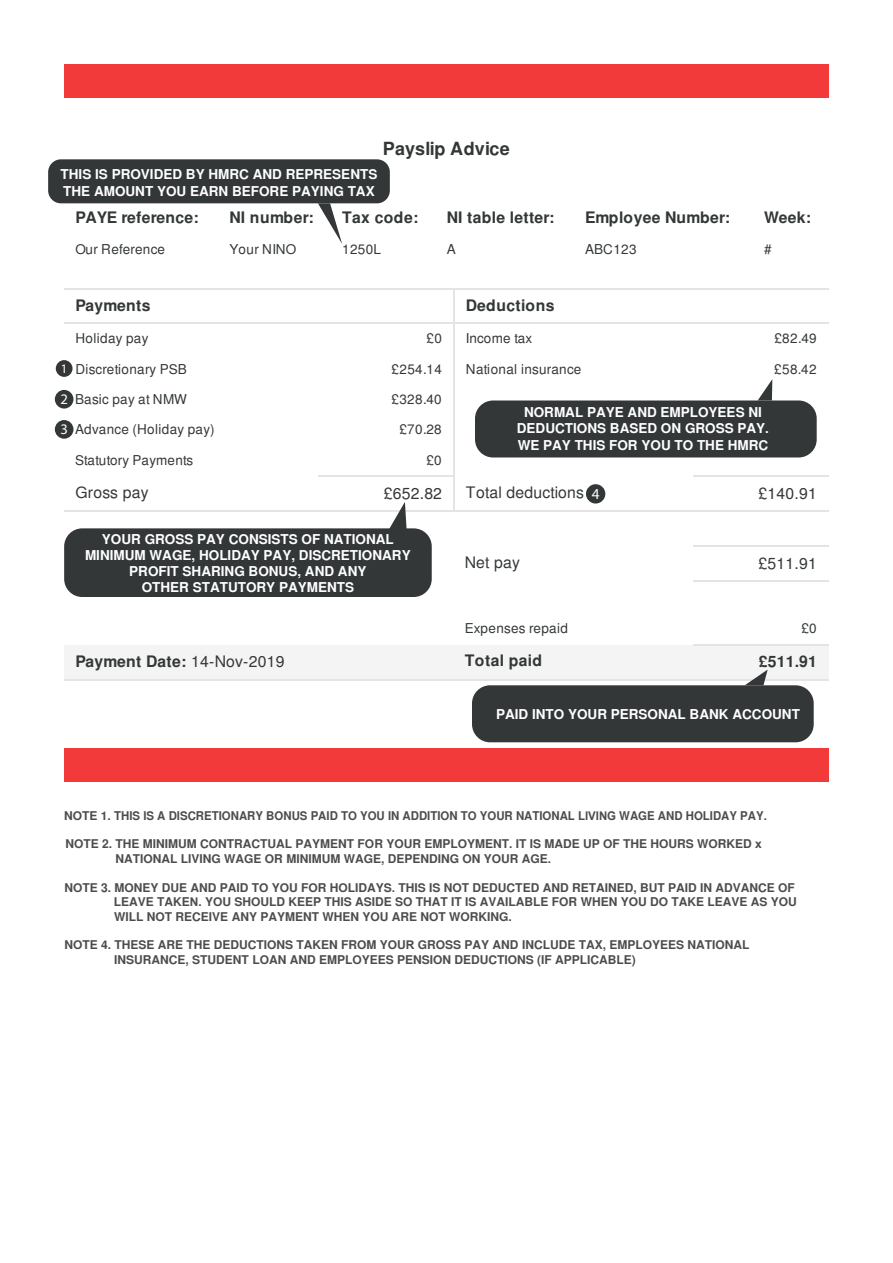
<style>
.page{position:relative;width:893px;height:1263px;background:#fff}
.page>*{position:absolute;margin:0;border:0;box-sizing:border-box;transform-origin:0 0}
.t1{font:700 18px "Nimbus San L";letter-spacing:.005em;color:#333738}
.t2{font:700 15.75px "Nimbus San L";letter-spacing:.015em;color:#333738}
.t3{font:15.75px "Nimbus San L";letter-spacing:.015em;color:#333738}
.t4{font:15.15px "Myriad Pro";color:#fff}
.t5{font:14.7px/30.2px "Myriad Pro";color:#fff}
.t6{font:700 13.5px/16.2px "Nimbus San L";color:#fff;text-align:center}
.t7{font:13.5px "Nimbus San L";letter-spacing:.025em;color:#333738}
.t8{font:13.5px "Nimbus San L";color:#333738}
.t9{font:13.05px "Myriad Pro";color:#fff}
.t10{font:700 12px/14.4px "Nimbus San L";color:#4e4b4c}
.s1{font-weight:400}
.s2{font-family:"Arial"}
</style>
<div class="page">
<div style="left:64px;top:64px;width:764px;height:34px;background:#f23a3b"></div>
<div style="left:64px;top:645px;width:389px;height:35px;background:#f5f4f5"></div>
<div style="left:453px;top:645px;width:240px;height:35px;background:#f5f4f5"></div>
<div style="left:693px;top:645px;width:135px;height:35px;background:#f5f4f5"></div>
<div style="left:64px;top:748px;width:764px;height:34px;background:#f23a3b"></div>
<hr style="left:64px;top:288px;width:390px;height:1px;background:#e6e3e4">
<hr style="left:453px;top:288px;width:375px;height:1px;background:#e6e3e4">
<hr style="left:453px;top:288px;width:2px;height:36px;background:#e6e3e4">
<hr style="left:64px;top:323px;width:254px;height:1px;background:#e6e3e4">
<hr style="left:318px;top:323px;width:137px;height:1px;background:#e6e3e4">
<hr style="left:453px;top:323px;width:240px;height:1px;background:#e6e3e4">
<hr style="left:453px;top:323px;width:2px;height:31px;background:#e6e3e4">
<hr style="left:693px;top:323px;width:135px;height:1px;background:#e6e3e4">
<hr style="left:453px;top:354px;width:2px;height:31px;background:#e6e3e4">
<hr style="left:453px;top:385px;width:2px;height:30px;background:#e6e3e4">
<hr style="left:453px;top:415px;width:2px;height:31px;background:#e6e3e4">
<hr style="left:453px;top:446px;width:2px;height:30px;background:#e6e3e4">
<hr style="left:318px;top:476px;width:137px;height:1px;background:#e6e3e4">
<hr style="left:453px;top:476px;width:2px;height:36px;background:#e6e3e4">
<hr style="left:693px;top:476px;width:135px;height:1px;background:#e6e3e4">
<hr style="left:64px;top:511px;width:764px;height:1px;background:#e6e3e4">
<hr style="left:693px;top:546px;width:135px;height:1px;background:#e6e3e4">
<hr style="left:693px;top:580px;width:135px;height:2px;background:#e6e3e4">
<hr style="left:693px;top:645px;width:135px;height:1px;background:#e6e3e4">
<hr style="left:64px;top:680px;width:764px;height:1px;background:#e6e3e4">
<div style="left:48px;top:159px;width:342px;height:44px;background:#333738;border-radius:13px"></div>
<svg style="left:318px;top:203px;width:24px;height:41px"></svg>
<div style="left:475px;top:400px;width:341px;height:58px;background:#333738;border-radius:18px"></div>
<svg style="left:758px;top:380px;width:14px;height:20px"></svg>
<div style="left:472px;top:685px;width:341px;height:57px;background:#333738;border-radius:18px"></div>
<svg style="left:744px;top:670px;width:23px;height:15px"></svg>
<div style="left:64px;top:528px;width:368px;height:69px;background:#333738;border-radius:18px"></div>
<svg style="left:388px;top:502px;width:18px;height:27px"></svg>
<div style="left:56px;top:360px;width:16px;height:17px;background:#333738;border-radius:50%"></div>
<div style="left:55px;top:390px;width:18px;height:19px;background:#333738;border-radius:50%"></div>
<div style="left:55px;top:420px;width:18px;height:19px;background:#333738;border-radius:50%"></div>
<div style="left:586px;top:484px;width:19px;height:20px;background:#333738;border-radius:50%"></div>
<h1 class="t1" style="left:382px;top:138px;width:128px">Payslip Advice</h1>
<p class="t6" style="left:61px;top:167px;width:318px;text-align:left">THIS IS PROVIDED BY HMRC AND REPRESENTS<br>THE AMOUNT YOU EARN BEFORE PAYING TAX</p>
<h2 class="t2" style="left:75px;top:208px;width:125px">PAYE reference:</h2>
<h2 class="t2" style="left:229px;top:208px;width:85px">NI number:</h2>
<h2 class="t2" style="left:342px;top:208px;width:78px">Tax code:</h2>
<h2 class="t2" style="left:447px;top:208px;width:109px">NI table letter:</h2>
<h2 class="t2" style="left:585px;top:208px;width:146px">Employee Number:</h2>
<h2 class="t2" style="left:764px;top:208px;width:48px">Week:</h2>
<p class="t7" style="left:75px;top:241px;width:91px">Our Reference</p>
<p class="t7" style="left:229px;top:241px;width:68px">Your NINO</p>
<p class="t7" style="left:342px;top:241px;width:40px">1250L</p>
<p class="t7" style="left:447px;top:241px;width:11px">A</p>
<p class="t7" style="left:585px;top:241px;width:53px">ABC123</p>
<p class="t7" style="left:764px;top:241px;width:9px">#</p>
<p class="t9" style="left:61px;top:360px;width:8px">1</p>
<p class="t5" style="left:61px;top:384px;width:9px">2<br>3</p>
<h2 class="t2" style="left:75px;top:296px;width:77px">Payments</h2>
<h2 class="t2" style="left:466px;top:296px;width:90px">Deductions</h2>
<p class="t7" style="left:75px;top:330px;width:75px">Holiday pay</p>
<p class="t7" style="left:426px;top:330px;width:17px">£0</p>
<p class="t8" style="left:466px;top:330px;width:68px">Income tax</p>
<p class="t7" style="left:774px;top:330px;width:44px">£82.49</p>
<p class="t7" style="left:75px;top:361px;width:113px">Discretionary PSB</p>
<p class="t7" style="left:391px;top:361px;width:52px">£254.14</p>
<p class="t7" style="left:466px;top:361px;width:117px">National insurance</p>
<p class="t7" style="left:774px;top:361px;width:44px">£58.42</p>
<p class="t7" style="left:75px;top:391px;width:113px">Basic pay at NMW</p>
<p class="t7" style="left:391px;top:391px;width:52px">£328.40</p>
<p class="t7" style="left:75px;top:421px;width:141px">Advance (Holiday pay)</p>
<p class="t7" style="left:399px;top:421px;width:44px">£70.28</p>
<p class="t8" style="left:75px;top:452px;width:120px">Statutory Payments</p>
<p class="t7" style="left:426px;top:452px;width:17px">£0</p>
<h2 class="t3" style="left:75px;top:483px;width:75px">Gross pay</h2>
<h2 class="t3" style="left:384px;top:484px;width:60px">£652.82</h2>
<h2 class="t3" style="left:466px;top:483px;width:120px">Total deductions</h2>
<h2 class="t3" style="left:758px;top:484px;width:60px">£140.91</h2>
<p class="t6" style="left:517px;top:405px;width:254px">NORMAL PAYE AND EMPLOYEES NI<br>DEDUCTIONS BASED ON GROSS PAY.<br>WE PAY THIS FOR YOU TO THE HMRC</p>
<p class="t4" style="left:592px;top:484px;width:9px">4</p>
<p class="t6" style="left:85px;top:531px;width:327px">YOUR GROSS PAY CONSISTS OF NATIONAL MINIMUM WAGE, HOLIDAY PAY, DISCRETIONARY PROFIT SHARING BONUS, AND ANY<br>OTHER STATUTORY PAYMENTS</p>
<h2 class="t3" style="left:464px;top:553px;width:57px">Net pay</h2>
<h2 class="t3" style="left:758px;top:554px;width:60px">£511.91</h2>
<p class="t7" style="left:465px;top:620px;width:105px">Expenses repaid</p>
<p class="t7" style="left:801px;top:620px;width:17px">£0</p>
<h2 class="t2" style="left:75px;top:652px;width:210px">Payment Date: <span class="s1">14-Nov-2019</span></h2>
<h2 class="t2" style="left:465px;top:651px;width:79px">Total paid</h2>
<h2 class="t2" style="left:758px;top:652px;width:60px">£511.91</h2>
<p class="t6" style="left:496px;top:706px;width:305px">PAID INTO YOUR PERSONAL BANK ACCOUNT</p>
<p class="t10" style="left:64px;top:809px;width:704px">NOTE 1. THIS IS A DISCRETIONARY BONUS PAID TO YOU IN ADDITION TO YOUR NATIONAL L<span class="s2">IVING</span> WAGE AND HOLIDAY PAY.</p>
<p class="t10" style="left:115px;top:837px;width:647px;text-indent:-50px">NOTE 2. THE MINIMUM CONTRACTUAL PAYMENT FOR YOUR EMPLOYMENT. IT IS MADE UP OF THE HOURS WORKED <span class="s2">x<br></span>NATIONAL LIVING WAGE OR MINIMUM WAGE, DEPENDING ON YOUR AGE.</p>
<p class="t10" style="left:114px;top:881px;width:684px;text-indent:-49px">NOTE 3. MONEY DUE AND PAID TO YOU FOR HOLIDAYS<span class="s2">.</span> THIS IS NOT DEDUCTED AND RETAINED, BUT PAID IN ADVANCE OF<br>LEAVE TAKE<span class="s2">N</span>. YOU SHOULD KEEP THIS ASIDE SO THAT IT IS AVAILABLE FOR WHEN YOU DO TAKE LEAVE AS YOU<br>WILL NOT RECEIVE ANY PAYMENT WHEN YOU ARE NOT WORKING.</p>
<p class="t10" style="left:114px;top:938px;width:636px;text-indent:-50px">NOTE 4. THESE ARE THE DEDUCTIONS TAKEN FROM YOU<span class="s2">R</span> GROSS PAY AND INCLUDE TAX, EMPLOYEES NATIONAL<br>INSURANCE, STUDENT LOAN AND EMPLOYEES PENSION DEDUCTIONS (IF APPLICABLE)</p>
</div>
